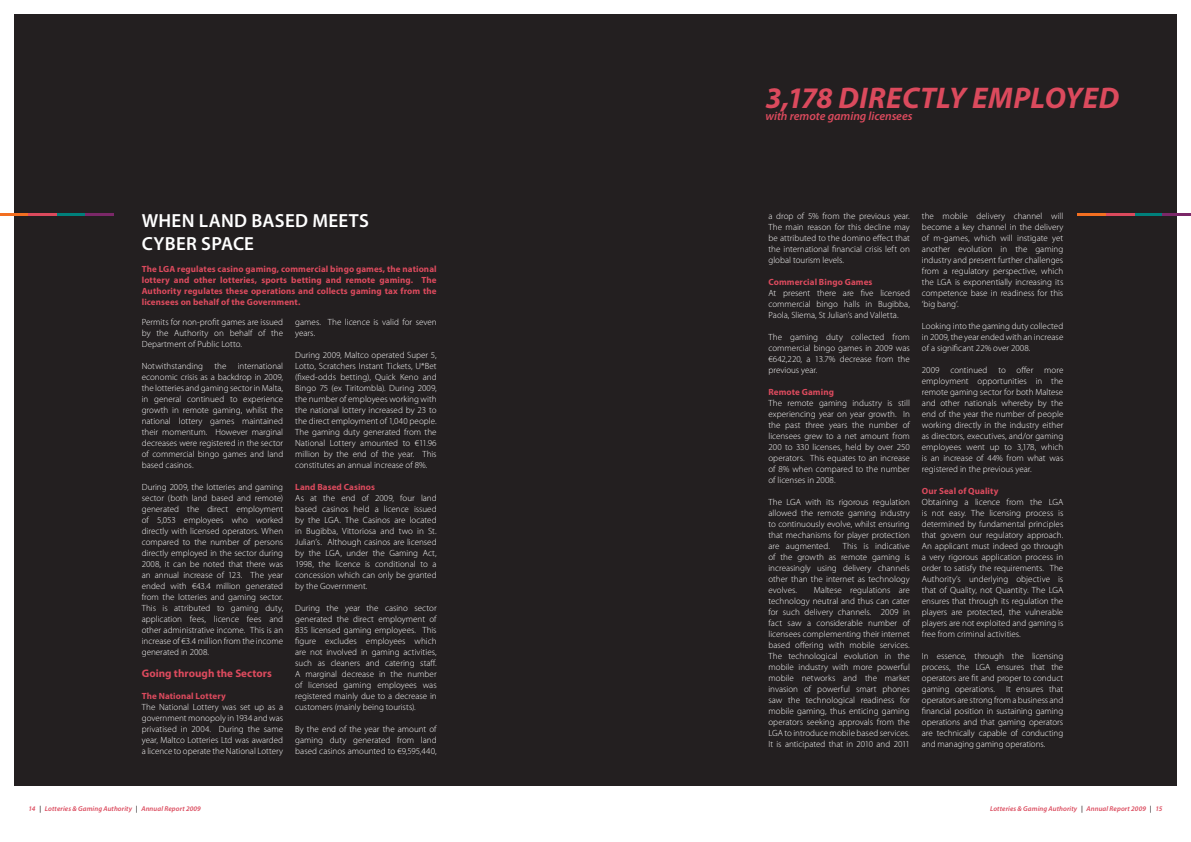
<style>
.page{position:relative;width:1191px;height:842px;background:#fff}
.page>*{position:absolute;margin:0;border:0;box-sizing:border-box;transform-origin:0 0}
.t1{font:italic 700 30px "Myriad Pro";letter-spacing:.01em;color:#db4a5d}
.t2{font:600 19px/22.8px "Myriad Pro";letter-spacing:.015em;color:#fff}
.t3{font:italic 600 12px "Myriad Pro";letter-spacing:-.005em;color:#db4a5d}
.t4{font:700 11px "Myriad Pro";letter-spacing:.005em;color:#db4a5d}
.t5{font:300 9px/11px "Myriad Pro";color:#fff;text-align:justify}
.t6{font:700 9px/11px "Myriad Pro";letter-spacing:.01em;color:#db4a5d;text-align:justify}
.t7{font:italic 600 7px "Myriad Pro";letter-spacing:.015em;color:#db4a5d}
.s1{color:#231f20}
</style>
<div class="page">
<div style="left:14px;top:14px;width:1162px;height:771px;background:#231f20"></div>
<hr style="left:0;top:213px;width:28px;height:2px;background:#f36f21">
<hr style="left:57px;top:213px;width:28px;height:2px;background:#00807b">
<hr style="left:28px;top:213px;width:29px;height:2px;background:#db4a5d">
<hr style="left:85px;top:213px;width:28px;height:2px;background:#7b2868">
<hr style="left:1077px;top:213px;width:29px;height:2px;background:#f36f21">
<hr style="left:1134px;top:213px;width:28px;height:2px;background:#00807b">
<hr style="left:1106px;top:213px;width:28px;height:2px;background:#db4a5d">
<hr style="left:1162px;top:213px;width:29px;height:2px;background:#7b2868">
<h2 class="t2" style="left:142px;top:210px;width:229px">WHEN LAND BASED MEETS<br>CYBER SPACE</h2>
<p class="t6" style="left:142px;top:264px;width:296px">The LGA regulates casino gaming, commercial bingo games, the national lottery and other lotteries, sports betting and remote gaming. The Authority regulates these operations and collects gaming tax from the licensees on behalf of the Government.</p>
<p class="t5" style="left:142px;top:317px;width:143px">Permits for non-profit games are issued by the Authority on behalf of the Department of Public Lotto.</p>
<p class="t5" style="left:142px;top:361px;width:63px">Notwithstanding</p>
<p class="t5" style="left:214px;top:361px;width:14px">the</p>
<p class="t5" style="left:142px;top:361px;width:143px;text-indent:96px">international economic crisis as a backdrop in 2009, the lotteries and gaming sector in Malta, in general continued to experience growth in remote gaming, whilst the national lottery games maintained their momentum. However marginal decreases were registered in the sector of commercial bingo games and land based casinos.</p>
<p class="t5" style="left:142px;top:482px;width:143px">During 2009, the lotteries and gaming sector (both land based and remote) generated the direct employment of 5,053 employees who worked directly with licensed operators. When compared to the number of persons directly employed in the sector during 2008, it can be noted that there was an annual increase of 123. The year ended with €43.4 million generated from the lotteries and gaming sector.<br>This is attributed to gaming duty, application fees, licence fees and other administrative income. This is an increase of €3.4 million from the income generated in 2008.</p>
<p class="t4" style="left:142px;top:669px;width:131px">Going through the Sectors</p>
<p class="t6" style="left:142px;top:691px;width:85px">The national Lottery</p>
<p class="t5" style="left:142px;top:702px;width:143px">The National Lottery was set up as a government monopoly in 1934 and was privatised in 2004. During the same year, Maltco Lotteries Ltd was awarded a licence to operate the National Lottery</p>
<p class="t5" style="left:295px;top:317px;width:143px">games. The licence is valid for seven years.</p>
<p class="t5" style="left:295px;top:350px;width:143px">During 2009, Maltco operated Super 5, Lotto, Scratchers Instant Tickets, U*Bet (fixed-odds betting), Quick Keno and Bingo 75 (ex Tiritombla). During 2009, the number of employees working with the national lottery increased by 23 to the direct employment of 1,040 people.<br>The gaming duty generated from the National Lottery amounted to €11.96 million by the end of the year. This constitutes an annual increase of 8%.</p>
<p class="t6" style="left:295px;top:482px;width:81px">Land Based Casinos</p>
<p class="t5" style="left:295px;top:493px;width:143px">As at the end of 2009, four land based casinos held a licence issued by the LGA. The Casinos are located in Bugibba, Vittoriosa and two in St.<br>Julian’s. Although casinos are licensed by the LGA, under the Gaming Act, 1998, the licence is conditional to a concession which can only be granted by the Government.</p>
<p class="t5" style="left:295px;top:603px;width:143px">During the year the casino sector generated the direct employment of 835 licensed gaming employees. This figure excludes employees which are not involved in gaming activities, such as cleaners and catering staff.<br>A marginal decrease in the number of licensed gaming employees was registered mainly due to a decrease in customers (mainly being tourists).</p>
<p class="t5" style="left:295px;top:724px;width:143px">By the end of the year the amount of gaming duty generated from land based casinos amounted to €9,595,440,</p>
<h1 class="t1" style="left:765px;top:86px;width:355px">3,178 DIRECTLY EMPLOYED</h1>
<h3 class="t3" style="left:765px;top:111px;width:148px">with remote gaming licensees</h3>
<p class="t5" style="left:768px;top:212px;width:143px">a drop of 5% from the previous year.<br>The main reason for this decline may be attributed to the domino effect that the international financial crisis left on global tourism levels.</p>
<p class="t6" style="left:768px;top:278px;width:106px">Commercial Bingo Games</p>
<p class="t5" style="left:768px;top:289px;width:143px">At present there are five licensed commercial bingo halls in Bugibba, Paola, Sliema, St Julian’s and Valletta.</p>
<p class="t5" style="left:768px;top:333px;width:143px">The gaming duty collected from commercial bingo games in 2009 was €642,220, a 13.7% decrease from the previous year.</p>
<p class="t6" style="left:768px;top:388px;width:67px">remote Gaming</p>
<p class="t5" style="left:768px;top:399px;width:143px">The remote gaming industry is still experiencing year on year growth. In the past three years the number of licensees grew to a net amount from 200 to 330 licenses, held by over 250 operators. This equates to an increase of 8% when compared to the number of licenses in 2008.</p>
<p class="t5" style="left:768px;top:498px;width:143px">The LGA with its rigorous regulation allowed the remote gaming industry to continuously evolve, whilst ensuring that mechanisms for player protection are augmented.</p>
<p class="t5" style="left:768px;top:542px;width:143px;text-indent:74px">This is indicative of the growth as remote gaming is increasingly using delivery channels other than the internet as technology evolves.</p>
<p class="t5" style="left:768px;top:586px;width:143px;text-indent:45px">Maltese regulations are technology neutral and thus can cater for such delivery channels. 2009 in fact saw a considerable number of licensees complementing their internet based offering with mobile services.<br>The technological evolution in the mobile industry with more powerful mobile networks and the market invasion of powerful smart phones saw the technological readiness for mobile gaming, thus enticing gaming operators seeking approvals from the LGA to introduce mobile based services.<br>It is anticipated that in 2010 and 2011</p>
<p class="t5" style="left:922px;top:211px;width:143px">the mobile delivery channel will become a key channel in the delivery of m-games, which will instigate yet another evolution in the gaming industry and present further challenges from a regulatory perspective, which the LGA is exponentially increasing its competence base in readiness for this ‘big bang’.</p>
<p class="t5" style="left:922px;top:321px;width:143px">Looking into the gaming duty collected in 2009, the year ended with an increase of a significant 22% over 2008.</p>
<p class="t5" style="left:922px;top:365px;width:143px">2009 continued to offer more employment opportunities in the remote gaming sector for both Maltese and other nationals whereby by the end of the year the number of people working directly in the industry either as directors, executives, and/or gaming employees went up to 3,178, which is an increase of 44% from what was registered in the previous year.</p>
<p class="t6" style="left:922px;top:486px;width:78px">Our Seal of Quality</p>
<p class="t5" style="left:922px;top:497px;width:143px">Obtaining a licence from the LGA is not easy. The licensing process is determined by fundamental principles that govern our regulatory approach.<br>An applicant must indeed go through a very rigorous application process in order to satisfy the requirements. The Authority’s underlying objective is that of Quality, not Quantity. The LGA ensures that through its regulation the players are protected, the vulnerable players are not exploited and gaming is free from criminal activities.</p>
<p class="t5" style="left:922px;top:651px;width:143px">In essence, through the licensing process, the LGA ensures that the operators are fit and proper to conduct gaming operations. It ensures that operators are strong from a business and financial position in sustaining gaming operations and that gaming operators are technically capable of conducting and managing gaming operations.</p>
<p class="t7" style="left:28px;top:806px;width:174px">14 <span class="s1">|</span> Lotteries &amp; Gaming Authority <span class="s1">|</span> Annual Report 2009</p>
<p class="t7" style="left:990px;top:806px;width:174px">Lotteries &amp; Gaming Authority <span class="s1">|</span> Annual Report 2009 <span class="s1">|</span> 15</p>
</div>
